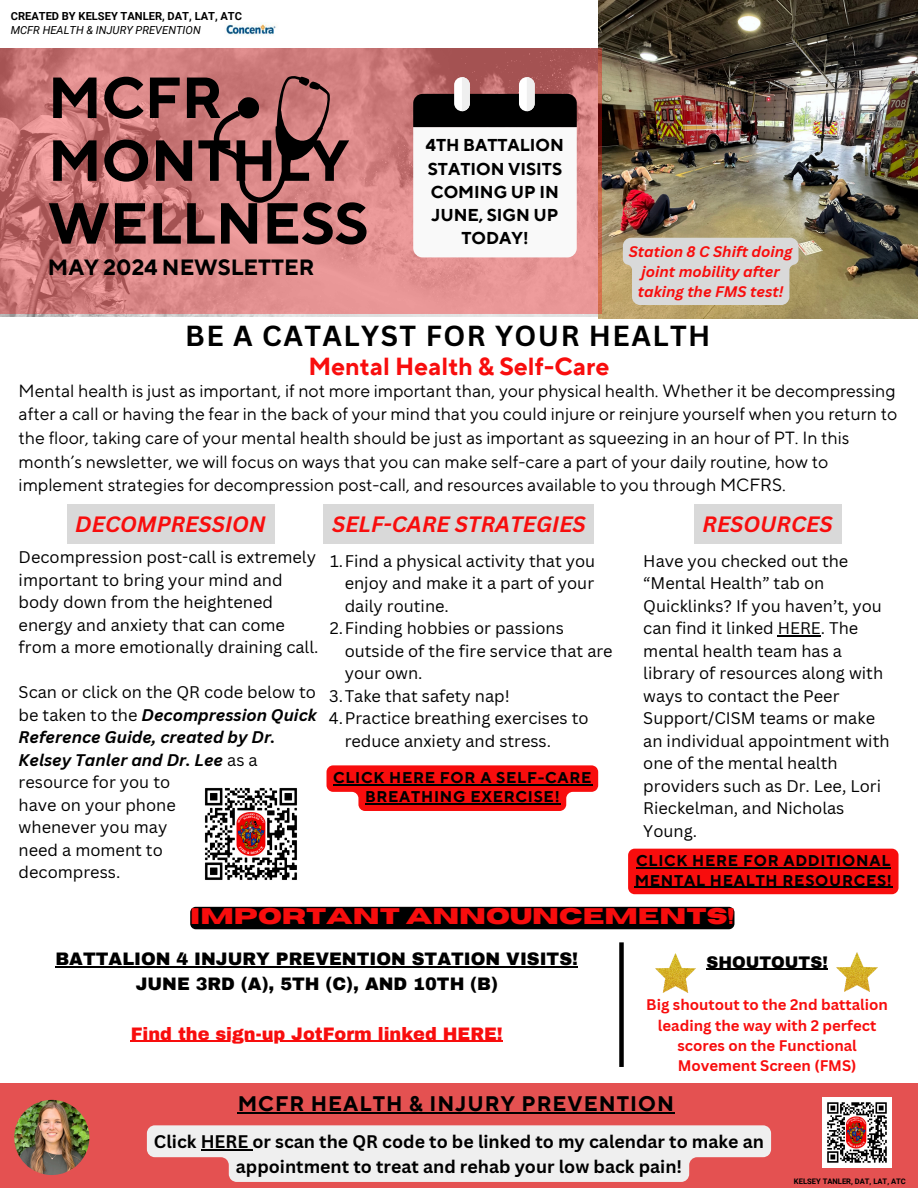
<style>
.page{position:relative;width:918px;height:1188px;background:#fff}
.page>*{position:absolute;margin:0;border:0;box-sizing:border-box;transform-origin:0 0}
.t1{font:700 57.75px/62.8px "TT Norms Pro";color:#000}
.t2{font:700 28.2px "Canva Sans";letter-spacing:.05em;color:#000}
.t3{font:700 24.6px "TT Norms Pro";color:#f80d0d}
.t4{font:700 22.5px "Horizon";color:#f80d0d}
.t5{font:700 22.05px "TT Norms Pro";color:#000}
.t6{font:italic 700 21.6px "Canva Sans";color:#f80d0d}
.t7{font:700 21px "TT Norms Pro";letter-spacing:.05em;color:#000}
.t8{font:700 17.7px/24.8px "Canva Sans";color:#000;text-align:center}
.t9{font:900 17.7px/24.8px "Archivo";color:#000;text-align:center}
.t10{font:900 17.7px "Archivo";color:#f80d0d}
.t11{font:17.55px/23.7px "TT Norms Pro";color:#000}
.t12{font:700 17.1px/23.2px "TT Norms Pro";color:#000;text-align:center}
.t13{font:900 16.5px "Archivo";color:#000}
.t14{font:16.35px/22.5px "Canva Sans";color:#000}
.t15{font:italic 700 16.35px/22.5px "Canva Sans";color:#000}
.t16{font:700 15.45px/19.2px "TT Norms Pro";letter-spacing:.05em;color:#000;text-align:center}
.t17{font:700 15px/20.2px "Canva Sans";color:#f80d0d;text-align:center}
.t18{font:italic 700 14.85px/20.2px "Canva Sans";color:#f80d0d;text-align:center}
.t19{font:700 11.1px "Roboto";color:#000}
.t20{font:italic 11.1px "Roboto";color:#000}
.t21{font:700 7.65px "Roboto";color:#000}
.s1{font-weight:400;font-style:normal}
</style>
<div class="page">
<img style="left:598px;top:0;width:320px;height:318px">
<img style="left:226px;top:23px;width:50px;height:12px">
<div style="left:0;top:1083px;width:918px;height:105px;background:#e45151"></div>
<img style="left:14px;top:1100px;width:75px;height:75px;border-radius:50%">
<img style="left:822px;top:1098px;width:70px;height:69px">
<svg style="left:0;top:48px;width:602px;height:265px;background:#d48282"></svg>
<svg style="left:194px;top:52px;width:163px;height:164px;background:#bf7575"></svg>
<svg style="left:413px;top:77px;width:163px;height:180px"></svg>
<div style="left:619px;top:942px;width:5px;height:125px;background:#000"></div>
<img style="left:205px;top:788px;width:92px;height:92px">
<img style="left:837px;top:952px;width:40px;height:39px">
<hr style="left:238px;top:1112px;width:437px;height:1px;background:#000">
<div style="left:323px;top:505px;width:271px;height:39px;background:#d9d9d9"></div>
<svg style="left:147px;top:1125px;width:624px;height:57px;background:#eddbdb"></svg>
<hr style="left:201px;top:1149px;width:51px;height:1px;background:#000">
<div style="left:190px;top:907px;width:544px;height:22px;background:#000;border-radius:6px"></div>
<svg style="left:327px;top:765px;width:271px;height:46px;background:#f32828"></svg>
<hr style="left:333px;top:784px;width:259px;height:1px;background:#000">
<hr style="left:365px;top:803px;width:195px;height:2px;background:#000">
<div style="left:67px;top:505px;width:207px;height:39px;background:#d9d9d9"></div>
<div style="left:694px;top:505px;width:147px;height:39px;background:#d9d9d9"></div>
<hr style="left:778px;top:636px;width:43px;height:1px;background:#000">
<div style="left:628px;top:849px;width:271px;height:45px;background:#f80d0d;border-radius:7px"></div>
<hr style="left:636px;top:868px;width:255px;height:1px;background:#000">
<hr style="left:635px;top:887px;width:258px;height:1px;background:#000">
<hr style="left:706px;top:969px;width:122px;height:1px;background:#000">
<img style="left:655px;top:953px;width:41px;height:40px">
<svg style="left:623px;top:238px;width:176px;height:67px;background:#d6d4d1"></svg>
<hr style="left:55px;top:966px;width:523px;height:2px;background:#000">
<hr style="left:131px;top:1041px;width:372px;height:1px;background:#f80d0d">
<p class="t19" style="left:11px;top:10px;width:233px">CREATED BY KELSEY TANLER, DAT, LAT, ATC</p>
<p class="t20" style="left:11px;top:24px;width:192px">MCFR HEALTH &amp; INJURY PREVENTION</p>
<h1 class="t1" style="left:48px;top:69px;width:322px">MCFR<br>MONTHLY<br>WELLNESS</h1>
<h1 class="t5" style="left:48px;top:254px;width:268px">MAY 2024 NEWSLETTER</h1>
<p class="t12" style="left:426px;top:134px;width:140px">4TH BATTALION<br>STATION VISITS<br>COMING UP IN<br>JUNE, SIGN UP<br>TODAY!</p>
<p class="t18" style="left:629px;top:241px;width:165px">Station 8 C Shift doing joint mobility after taking the FMS test!</p>
<h4 class="t2" style="left:185px;top:316px;width:527px">BE A CATALYST FOR YOUR HEALTH</h4>
<h4 class="t3" style="left:308px;top:352px;width:303px">Mental Health &amp; Self-Care</h4>
<h4 class="t11" style="left:19px;top:380px;width:880px">Mental health is just as important, if not more important than, your physical health. Whether it be decompressing after a call or having the fear in the back of your mind that you could injure or reinjure yourself when you return to the floor, taking care of your mental health should be just as important as squeezing in an hour of PT. In this month’s newsletter, we will focus on ways that you can make self-care a part of your daily routine, how to implement strategies for decompression post-call, and resources available to you through MCFRS.</h4>
<p class="t6" style="left:75px;top:509px;width:192px">DECOMPRESSION</p>
<p class="t6" style="left:703px;top:509px;width:132px">RESOURCES</p>
<p class="t14" style="left:19px;top:546px;width:301px">Decompression post-call is extremely important to bring your mind and body down from the heightened energy and anxiety that can come from a more emotionally draining call.</p>
<p class="t15" style="left:19px;top:681px;width:299px"><span class="s1">Scan or click on the QR code below to be taken to the</span> Decompression Quick<br>Reference Guide, created by Dr.<br>Kelsey Tanler and Dr. Lee <span class="s1">as a resource for you to</span></p>
<p class="t14" style="left:19px;top:793px;width:159px">have on your phone</p>
<p class="t14" style="left:19px;top:816px;width:150px">whenever you may</p>
<h3 class="t14" style="left:19px;top:838px;width:146px">need a moment to</h3>
<h6 class="t14" style="left:19px;top:861px;width:103px">decompress.</h6>
<p class="t6" style="left:332px;top:509px;width:255px">SELF-CARE STRATEGIES</p>
<p class="t14" style="left:345px;top:549px;width:252px;text-align:justify;text-indent:-15px">1.Find a physical activity that you enjoy and make it a part of your daily routine.</p>
<p class="t14" style="left:345px;top:617px;width:270px;text-indent:-15px">2.Finding hobbies or passions outside of the fire service that are your own.</p>
<p class="t14" style="left:329px;top:684px;width:182px">3.Take that safety nap!</p>
<p class="t14" style="left:345px;top:707px;width:245px;text-indent:-16px">4.Practice breathing exercises to reduce anxiety and stress.</p>
<p class="t14" style="left:643px;top:549px;width:248px">Have you checked out the “Mental Health” tab on<br>Quicklinks? If you haven’t, you can find it linked HERE. The mental health team has a library of resources along with ways to contact the Peer<br>Support/CISM teams or make an individual appointment with one of the mental health providers such as Dr. Lee, Lori<br>Rieckelman, and Nicholas<br>Young.</p>
<p class="t16" style="left:635px;top:852px;width:259px;text-align:left">CLICK HERE FOR ADDITIONAL<br>MENTAL HEALTH RESOURCES!</p>
<p class="t16" style="left:333px;top:769px;width:260px">CLICK HERE FOR A SELF-CARE<br>BREATHING EXERCISE!</p>
<p class="t4" style="left:190px;top:905px;width:546px">IMPORTANT ANNOUNCEMENTS!</p>
<h4 class="t9" style="left:55px;top:947px;width:524px">BATTALION 4 INJURY PREVENTION STATION VISITS!<br>JUNE 3RD (A), 5TH (C), AND 10TH (B)</h4>
<p class="t10" style="left:131px;top:1024px;width:374px">Find the sign-up JotForm linked HERE!</p>
<h6 class="t13" style="left:706px;top:953px;width:123px">SHOUTOUTS!</h6>
<p class="t17" style="left:646px;top:994px;width:243px">Big shoutout to the 2nd battalion leading the way with 2 perfect scores on the Functional<br>Movement Screen (FMS)</p>
<h2 class="t7" style="left:238px;top:1091px;width:438px">MCFR HEALTH &amp; INJURY PREVENTION</h2>
<p class="t8" style="left:154px;top:1129px;width:611px">Click HERE or scan the QR code to be linked to my calendar to make an appointment to treat and rehab your low back pain!</p>
<h3 class="t21" style="left:794px;top:1176px;width:113px">KELSEY TANLER, DAT, LAT, ATC</h3>
</div>
